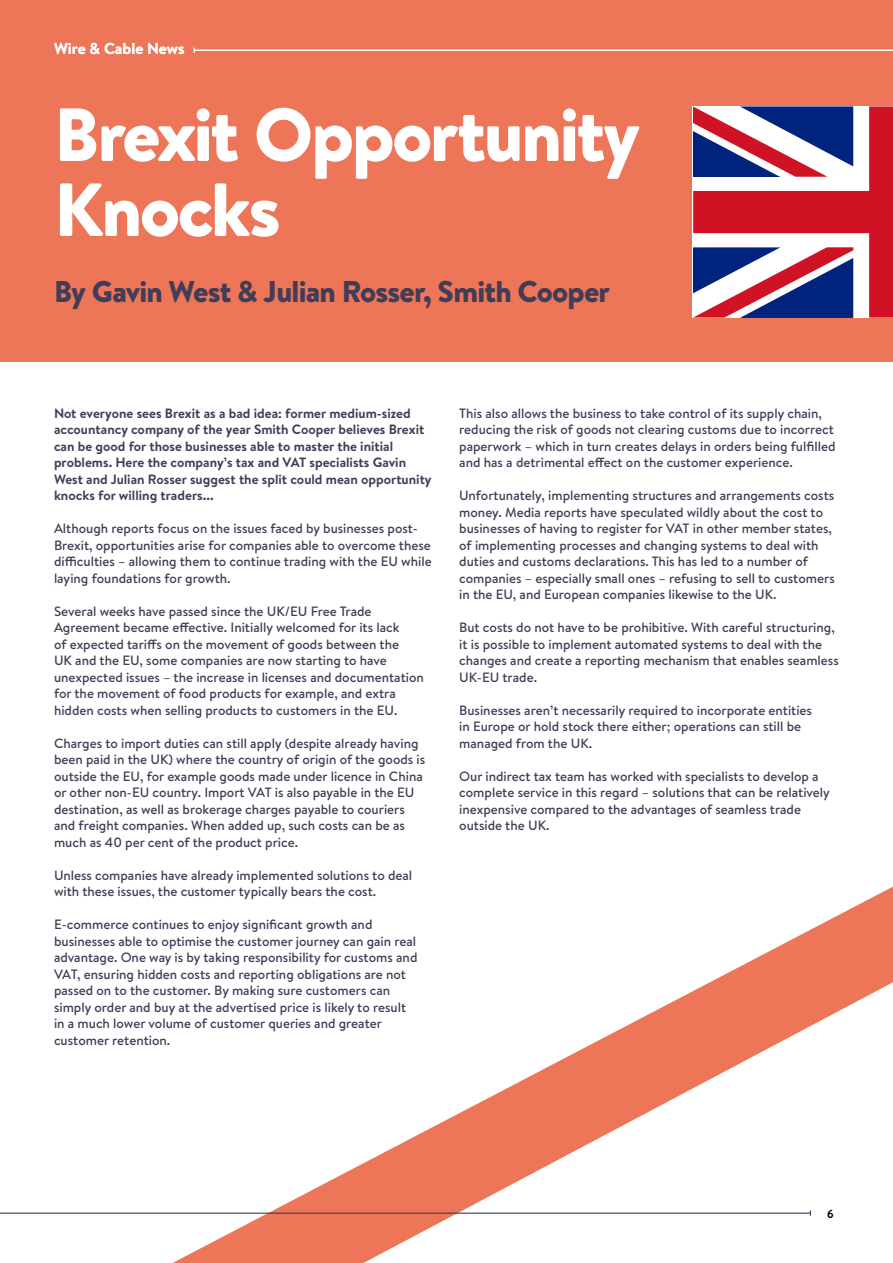
<style>
.page{position:relative;width:893px;height:1263px;background:#fff}
.page>*{position:absolute;margin:0;border:0;box-sizing:border-box;transform-origin:0 0}
.t1{font:900 75px/75px "Brandon Text";letter-spacing:-.035em;color:#fff}
.t2{font:900 30px "Brandon Text";letter-spacing:-.03em;color:#423d57}
.t3{font:700 15.75px "Brandon Text";color:#fff}
.t4{font:500 13.5px/16.5px "Brandon Text";color:#423d57}
.t5{font:700 13.5px/16.5px "Brandon Text";color:#423d57}
.t6{font:700 12px "Brandon Grotesque";color:#000}
</style>
<div class="page">
<div style="left:0;top:0;width:893px;height:361px;background:#ee7658"></div>
<hr style="left:194px;top:50px;width:699px;height:1px;background:#fff">
<svg style="left:693px;top:106px;width:200px;height:212px;background:#aa6c8a"></svg>
<svg style="left:173px;top:887px;width:720px;height:376px"></svg>
<hr style="left:0;top:1212px;width:810px;height:2px;background:#3b385c">
<p class="t3" style="left:54px;top:38px;width:132px">Wire &amp; Cable News</p>
<h1 class="t1" style="left:54px;top:96px;width:588px">Brexit Opportunity<br>Knocks</h1>
<h2 class="t2" style="left:54px;top:270px;width:558px">By Gavin West &amp; Julian Rosser, Smith Cooper</h2>
<p class="t5" style="left:54px;top:404px;width:379px">Not everyone sees Brexit as a bad idea: former medium-sized accountancy company of the year Smith Cooper believes Brexit can be good for those businesses able to master the initial problems. Here the company’s tax and VAT specialists Gavin West and Julian Rosser suggest the split could mean opportunity knocks for willing traders...</p>
<p class="t4" style="left:54px;top:520px;width:379px">Although reports focus on the issues faced by businesses post-Brexit, opportunities arise for companies able to overcome these difficulties – allowing them to continue trading with the EU while laying foundations for growth.</p>
<p class="t4" style="left:54px;top:602px;width:371px">Several weeks have passed since the UK/EU Free Trade Agreement became effective. Initially welcomed for its lack<br>of expected tariffs on the movement of goods between the<br>UK and the EU, some companies are now starting to have unexpected issues – the increase in licenses and documentation for the movement of food products for example, and extra hidden costs when selling products to customers in the EU.</p>
<p class="t4" style="left:54px;top:734px;width:373px">Charges to import duties can still apply (despite already having been paid in the UK) where the country of origin of the goods is outside the EU, for example goods made under licence in China or other non-EU country. Import VAT is also payable in the EU destination, as well as brokerage charges payable to couriers and freight companies. When added up, such costs can be as much as 40 per cent of the product price.</p>
<p class="t4" style="left:54px;top:866px;width:360px">Unless companies have already implemented solutions to deal with these issues, the customer typically bears the cost.</p>
<p class="t4" style="left:54px;top:916px;width:365px">E-commerce continues to enjoy significant growth and businesses able to optimise the customer journey can gain real advantage. One way is by taking responsibility for customs and VAT, ensuring hidden costs and reporting obligations are not passed on to the customer. By making sure customers can simply order and buy at the advertised price is likely to result in a much lower volume of customer queries and greater customer retention.</p>
<p class="t4" style="left:459px;top:404px;width:378px">This also allows the business to take control of its supply chain, reducing the risk of goods not clearing customs due to incorrect paperwork – which in turn creates delays in orders being fulfilled and has a detrimental effect on the customer experience.</p>
<p class="t4" style="left:459px;top:487px;width:377px">Unfortunately, implementing structures and arrangements costs money. Media reports have speculated wildly about the cost to businesses of having to register for VAT in other member states, of implementing processes and changing systems to deal with duties and customs declarations. This has led to a number of companies – especially small ones – refusing to sell to customers in the EU, and European companies likewise to the UK.</p>
<p class="t4" style="left:459px;top:619px;width:381px">But costs do not have to be prohibitive. With careful structuring, it is possible to implement automated systems to deal with the changes and create a reporting mechanism that enables seamless UK-EU trade.</p>
<p class="t4" style="left:459px;top:701px;width:354px">Businesses aren’t necessarily required to incorporate entities in Europe or hold stock there either; operations can still be managed from the UK.</p>
<p class="t4" style="left:459px;top:767px;width:372px">Our indirect tax team has worked with specialists to develop a complete service in this regard – solutions that can be relatively inexpensive compared to the advantages of seamless trade outside the UK.</p>
<p class="t6" style="left:827px;top:1205px;width:8px">6</p>
</div>
